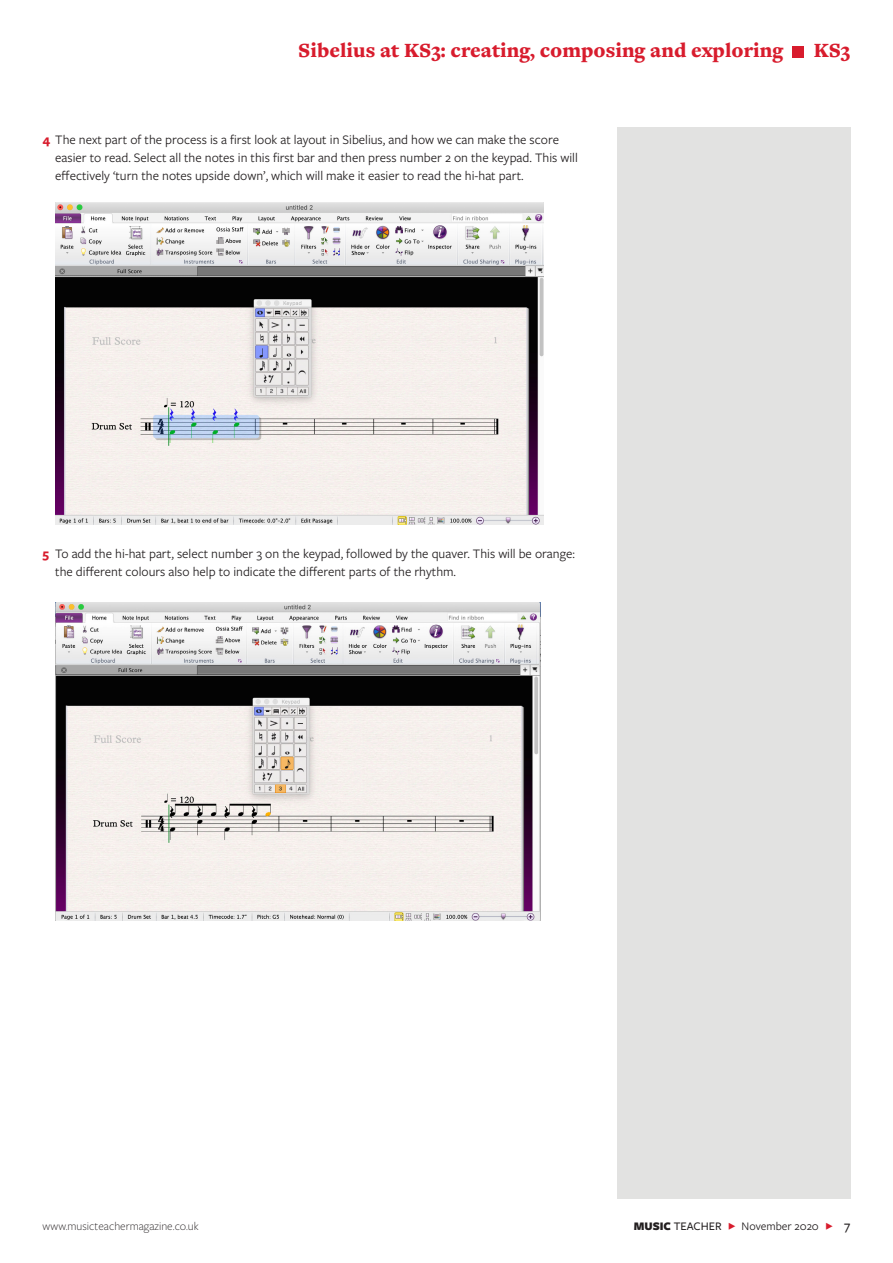
<style>
.page{position:relative;width:893px;height:1263px;background:#fff}
.page>*{position:absolute;margin:0;border:0;box-sizing:border-box;transform-origin:0 0}
.t1{font:900 21px "Freight Text Pro";color:#d81c2d}
.t2{font:13.5px/18px "Freight Sans Pro";color:#231f20}
.t3{font:300 12px "Freight Sans Pro";color:#231f20}
.t4{font:12px "Freight Sans Pro";color:#231f20}
.s1{font-weight:700;color:#d81c2d}
.s2{font-weight:900}
.s3{font-weight:500}
.s4{color:#d81c2d}
.s5{font-weight:500;font-size:13.5px}
</style>
<div class="page">
<div style="left:617px;top:128px;width:233px;height:1071px;background:#e2e2e1"></div>
<div style="left:793px;top:46px;width:11px;height:11px;background:#d81c2d"></div>
<img style="left:55px;top:203px;width:488px;height:322px">
<img style="left:55px;top:603px;width:486px;height:317px">
<h1 class="t1" style="left:298px;top:36px;width:486px">Sibelius at KS3: creating, composing and exploring</h1>
<h1 class="t1" style="left:814px;top:36px;width:38px">KS3</h1>
<p class="t2" style="left:55px;top:130px;width:524px;text-indent:-13px"><span class="s1">4</span> The next part of the process is a first look at layout in Sibelius, and how we can make the score easier to read. Select all the notes in this first bar and then press number 2 on the keypad. This will effectively ‘turn the notes upside down’, which will make it easier to read the hi-hat part.</p>
<p class="t2" style="left:55px;top:544px;width:521px;text-indent:-13px"><span class="s1">5</span> To add the hi-hat part, select number 3 on the keypad, followed by the quaver. This will be orange: the different colours also help to indicate the different parts of the rhythm.</p>
<p class="t3" style="left:43px;top:1218px;width:158px">www.musicteachermagazine.co.uk</p>
<p class="t4" style="left:634px;top:1218px;width:218px"><span class="s2">MUSIC</span> <span class="s3">TEACHER</span> <span class="s4">F</span> November 2020 <span class="s4">F</span> <span class="s5">7</span></p>
</div>
